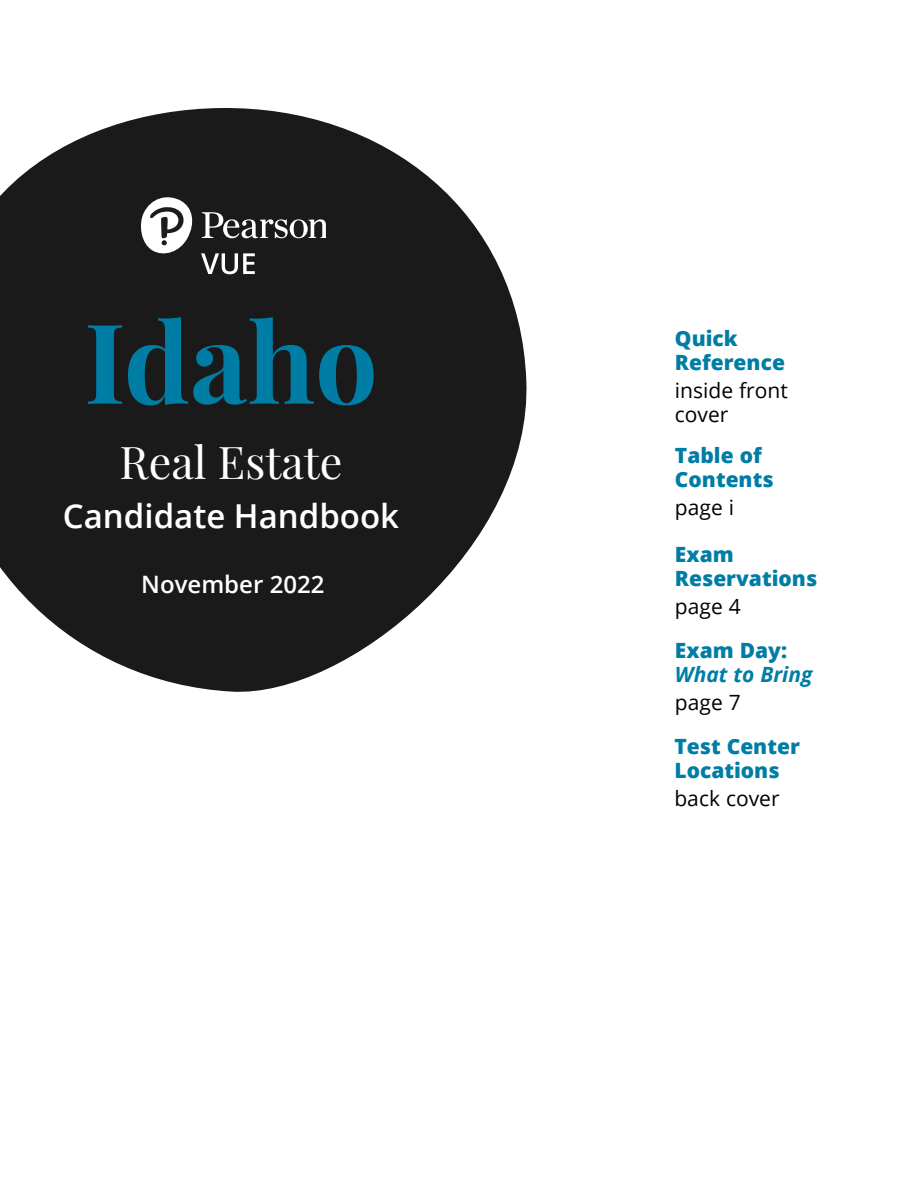
<style>
.page{position:relative;width:918px;height:1188px;background:#fff}
.page>*{position:absolute;margin:0;border:0;box-sizing:border-box;transform-origin:0 0}
.MAIN_HEAD{font:700 111px "Playfair Display";color:#007da5}
.COVER_HEAD{font:45px "Playfair Display";color:#fff}
.COVER_HEAD-2{font:600 33px "Open Sans";color:#fff}
.A_Head{font:600 24px "Open Sans";color:#fff}
.Cover_page_sidebar_M{font:800 21px/24px "Open Sans";color:#007da5}
.Cover_page_sidebar_M-2{font:21px/24px "Open Sans";color:#000}
.Cover_page_sidebar_M-3{font:italic 700 21px/24px "Open Sans";color:#007da5}
.s1{font-weight:800;font-style:normal}
</style>
<div class="page">
<svg style="left:0;top:108px;width:527px;height:584px;fill:#1a1a1a"></svg>
<svg style="left:141px;top:197px;width:184px;height:77px"></svg>
<p class="MAIN_HEAD" style="left:84px;top:292px;width:295px">Idaho</p>
<p class="COVER_HEAD" style="left:120px;top:434px;width:224px">Real Estate</p>
<p class="COVER_HEAD-2" style="left:63px;top:494px;width:338px">Candidate Handbook</p>
<p class="A_Head" style="left:141px;top:568px;width:185px">November 2022</p>
<p class="Cover_page_sidebar_M" style="left:675px;top:325px;width:112px">Quick<br>Reference</p>
<p class="Cover_page_sidebar_M-2" style="left:675px;top:378px;width:114px">inside front cover</p>
<p class="Cover_page_sidebar_M" style="left:675px;top:442px;width:100px">Table of<br>Contents</p>
<p class="Cover_page_sidebar_M-2" style="left:675px;top:495px;width:61px">page i</p>
<p class="Cover_page_sidebar_M" style="left:675px;top:541px;width:144px">Exam<br>Reservations</p>
<p class="Cover_page_sidebar_M-2" style="left:675px;top:594px;width:67px">page 4</p>
<p class="Cover_page_sidebar_M-3" style="left:675px;top:637px;width:139px"><span class="s1">Exam Day:<br></span>What to Bring</p>
<p class="Cover_page_sidebar_M-2" style="left:675px;top:690px;width:67px">page 7</p>
<p class="Cover_page_sidebar_M" style="left:674px;top:733px;width:127px">Test Center<br>Locations</p>
<p class="Cover_page_sidebar_M-2" style="left:674px;top:786px;width:107px">back cover</p>
</div>
